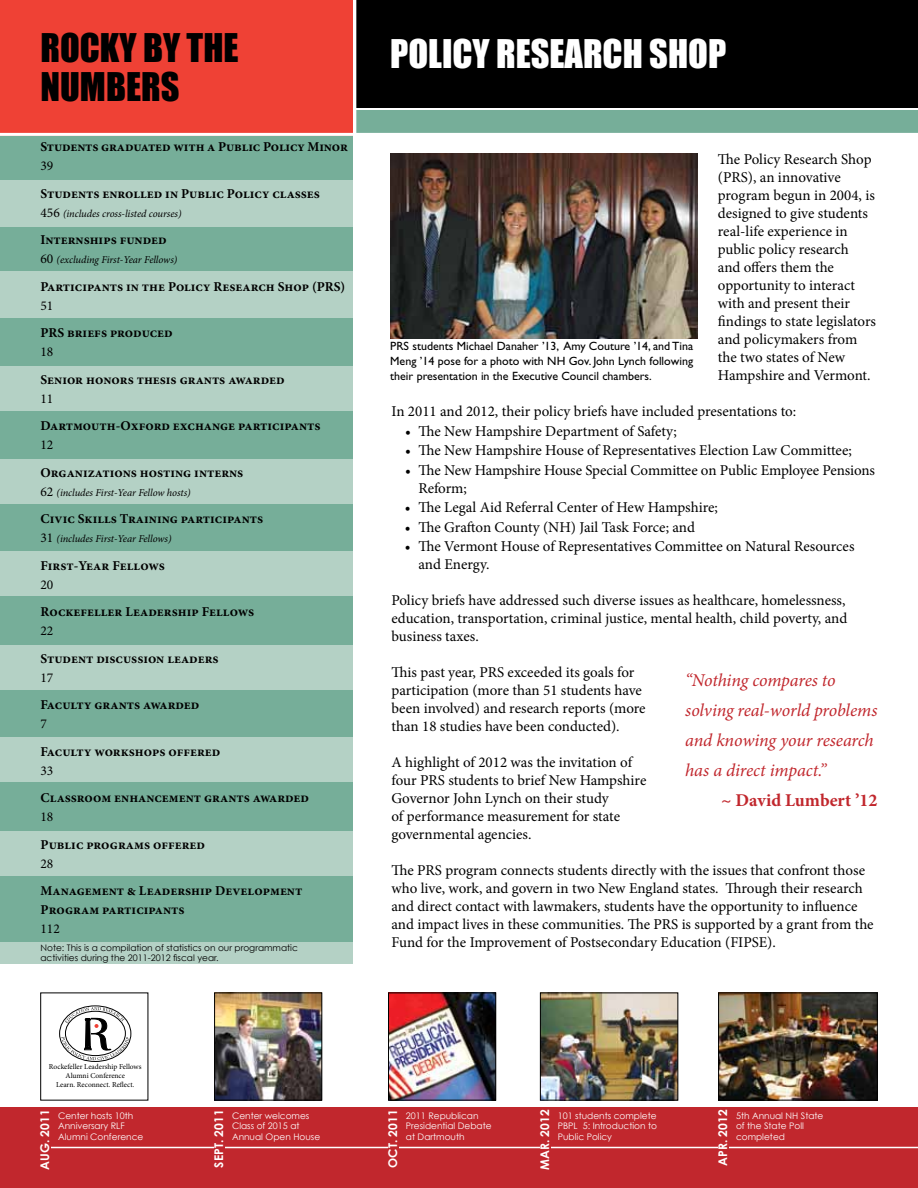
<style>
.page{position:relative;width:918px;height:1188px;background:#fff}
.page>*{position:absolute;margin:0;border:0;box-sizing:border-box;transform-origin:0 0}
.t1{font:36.3px "Impact";color:#fff}
.t2{font:36.3px/39px "Impact";color:#000}
.t3{font:italic 18px/30px "Minion Pro";letter-spacing:-.01em;color:#c1272d}
.t4{font:700 18px "Minion Pro";color:#c1272d}
.t5{font:15px/18px "Minion Pro";letter-spacing:-.005em;color:#000}
.t6{font:700 13.5px/18.8px "Minion Pro";color:#000}
.t7{font:13.5px "Minion Pro";color:#000}
.t8{font:12px/15px "Gill Sans";color:#000;text-align:justify}
.t9{font:700 12px "Century Gothic";color:#fff}
.t10{font:italic 10.5px "Minion Pro";letter-spacing:-.01em;color:#000}
.t11{font:9px/10.8px "Century Gothic";color:#fff}
.t12{font:9px/10.8px "Century Gothic";color:#000}
.t13{font:7.5px/9px "Minion Pro";color:#000;text-align:center}
.s1{font-style:normal;font-size:13.5px}
</style>
<div class="page">
<div style="left:0;top:1107px;width:918px;height:81px;background:#c1272d"></div>
<hr style="left:40px;top:1147px;width:878px;height:1px;background:#fff">
<img style="left:216px;top:995px;width:104px;height:104px">
<div style="left:214px;top:993px;width:108px;height:108px;border:1px solid #000"></div>
<img style="left:390px;top:995px;width:104px;height:104px">
<div style="left:388px;top:993px;width:108px;height:108px;border:1px solid #000"></div>
<img style="left:720px;top:995px;width:156px;height:104px">
<div style="left:718px;top:993px;width:160px;height:108px;border:1px solid #000"></div>
<div style="left:355px;top:0;width:563px;height:108px;background:#000"></div>
<div style="left:0;top:134px;width:353px;height:812px;background:#76ae99"></div>
<div style="left:0;top:180px;width:353px;height:47px;background:#b4d1c5"></div>
<div style="left:0;top:272px;width:353px;height:46px;background:#b4d1c5"></div>
<div style="left:0;top:366px;width:353px;height:45px;background:#b4d1c5"></div>
<div style="left:0;top:459px;width:353px;height:44px;background:#b4d1c5"></div>
<div style="left:0;top:551px;width:353px;height:45px;background:#b4d1c5"></div>
<div style="left:0;top:645px;width:353px;height:45px;background:#b4d1c5"></div>
<div style="left:0;top:738px;width:353px;height:44px;background:#b4d1c5"></div>
<div style="left:0;top:831px;width:353px;height:45px;background:#b4d1c5"></div>
<div style="left:0;top:0;width:353px;height:136px;background:#ef4135"></div>
<div style="left:354px;top:111px;width:564px;height:23px;background:#76ae99"></div>
<div style="left:0;top:942px;width:353px;height:22px;background:#b4d1c5"></div>
<hr style="left:0;top:133px;width:918px;height:3px;background:#fff">
<hr style="left:353px;top:0;width:3px;height:182px;background:#fff">
<img style="left:390px;top:153px;width:308px;height:185px">
<div style="left:40px;top:1110px;width:11px;height:75px;background:#c1272d"></div>
<div style="left:214px;top:1110px;width:11px;height:75px;background:#c1272d"></div>
<img style="left:542px;top:995px;width:134px;height:104px">
<div style="left:540px;top:993px;width:138px;height:108px;border:1px solid #000"></div>
<div style="left:540px;top:1110px;width:11px;height:75px;background:#c1272d"></div>
<div style="left:388px;top:1110px;width:11px;height:75px;background:#c1272d"></div>
<div style="left:718px;top:1110px;width:11px;height:75px;background:#c1272d"></div>
<svg style="left:61px;top:1007px;width:68px;height:53px"></svg>
<div style="left:59px;top:1006px;width:72px;height:56px;border:1px solid #000;border-radius:50%"></div>
<h1 class="t2" style="left:40px;top:28px;width:200px">ROCKY BY THE<br>NUMBERS</h1>
<p class="t6" style="left:41px;top:137px;width:309px">Students graduated with a Public Policy Minor</p>
<p class="t7" style="left:41px;top:157px;width:14px">39</p>
<p class="t6" style="left:41px;top:184px;width:281px">Students enrolled in Public Policy classes</p>
<p class="t10" style="left:41px;top:206px;width:143px"><span class="s1">456</span> (includes cross-listed courses)</p>
<p class="t6" style="left:41px;top:230px;width:128px">Internships funded</p>
<p class="t10" style="left:41px;top:253px;width:138px"><span class="s1">60</span> (excluding First-Year Fellows)</p>
<p class="t6" style="left:41px;top:277px;width:306px">Participants in the Policy Research Shop (PRS)</p>
<p class="t7" style="left:41px;top:296px;width:14px">51</p>
<p class="t6" style="left:41px;top:323px;width:134px">PRS briefs produced</p>
<p class="t7" style="left:41px;top:343px;width:14px">18</p>
<p class="t6" style="left:41px;top:370px;width:246px">Senior honors thesis grants awarded</p>
<p class="t7" style="left:41px;top:389px;width:14px">11</p>
<p class="t6" style="left:41px;top:416px;width:282px">Dartmouth-Oxford exchange participants</p>
<p class="t7" style="left:41px;top:436px;width:14px">12</p>
<p class="t6" style="left:41px;top:463px;width:204px">Organizations hosting interns</p>
<p class="t10" style="left:41px;top:485px;width:152px"><span class="s1">62</span> (includes First-Year Fellow hosts)</p>
<p class="t6" style="left:41px;top:509px;width:224px">Civic Skills Training participants</p>
<p class="t10" style="left:41px;top:532px;width:133px"><span class="s1">31</span> (includes First-Year Fellows)</p>
<p class="t6" style="left:41px;top:556px;width:126px">First-Year Fellows</p>
<p class="t7" style="left:41px;top:575px;width:14px">20</p>
<p class="t6" style="left:41px;top:602px;width:215px">Rockefeller Leadership Fellows</p>
<p class="t7" style="left:41px;top:622px;width:14px">22</p>
<p class="t6" style="left:41px;top:649px;width:180px">Student discussion leaders</p>
<p class="t7" style="left:41px;top:668px;width:14px">17</p>
<p class="t6" style="left:41px;top:695px;width:160px">Faculty grants awarded</p>
<p class="t7" style="left:41px;top:715px;width:8px">7</p>
<p class="t6" style="left:41px;top:742px;width:181px">Faculty workshops offered</p>
<p class="t7" style="left:41px;top:761px;width:14px">33</p>
<p class="t6" style="left:41px;top:788px;width:270px">Classroom enhancement grants awarded</p>
<p class="t7" style="left:41px;top:808px;width:14px">18</p>
<p class="t6" style="left:41px;top:835px;width:166px">Public programs offered</p>
<p class="t7" style="left:41px;top:854px;width:14px">28</p>
<p class="t6" style="left:41px;top:881px;width:263px">Management &amp; Leadership Development<br>Program participants</p>
<p class="t7" style="left:41px;top:919px;width:21px">112</p>
<p class="t12" style="left:40px;top:942px;width:259px">Note: This is a compilation of statistics on our programmatic activities during the 2011-2012 fiscal year.</p>
<p class="t13" style="left:49px;top:1062px;width:94px">Rockefeller Leadership Fellows<br>Alumni Conference<br>Learn. Reconnect. Reflect.</p>
<h1 class="t1" style="left:390px;top:26px;width:338px">POLICY RESEARCH SHOP</h1>
<p class="t5" style="left:718px;top:151px;width:160px">The Policy Research Shop (PRS), an innovative program begun in 2004, is designed to give students real-life experience in public policy research<br>and offers them the opportunity to interact with and present their findings to state legislators and policymakers from the two states of New<br>Hampshire and Vermont.</p>
<p class="t5" style="left:392px;top:403px;width:406px">In 2011 and 2012, their policy briefs have included presentations to:</p>
<p class="t5" style="left:405px;top:422px;width:273px">• The New Hampshire Department of Safety;</p>
<p class="t5" style="left:405px;top:442px;width:448px">• The New Hampshire House of Representatives Election Law Committee;</p>
<p class="t5" style="left:418px;top:461px;width:458px;text-indent:-13px">• The New Hampshire House Special Committee on Public Employee Pensions<br>Reform;</p>
<p class="t5" style="left:405px;top:499px;width:314px">• The Legal Aid Referral Center of Hew Hampshire;</p>
<p class="t5" style="left:405px;top:518px;width:292px">• The Grafton County (NH) Jail Task Force; and</p>
<p class="t5" style="left:418px;top:538px;width:438px;text-indent:-14px">• The Vermont House of Representatives Committee on Natural Resources and Energy.</p>
<p class="t5" style="left:391px;top:592px;width:457px;text-align:justify">Policy briefs have addressed such diverse issues as healthcare, homelessness, education, transportation, criminal justice, mental health, child poverty, and business taxes.</p>
<p class="t5" style="left:391px;top:664px;width:256px">This past year, PRS exceeded its goals for participation (more than 51 students have been involved) and research reports (more than 18 studies have been conducted).</p>
<p class="t5" style="left:391px;top:754px;width:256px">A highlight of 2012 was the invitation of four PRS students to brief New Hampshire Governor John Lynch on their study<br>of performance measurement for state governmental agencies.</p>
<p class="t5" style="left:391px;top:862px;width:484px">The PRS program connects students directly with the issues that confront those who live, work, and govern in two New England states. Through their research and direct contact with lawmakers, students have the opportunity to influence and impact lives in these communities. The PRS is supported by a grant from the Fund for the Improvement of Postsecondary Education (FIPSE).</p>
<p class="t8" style="left:390px;top:339px;width:304px">PRS students Michael Danaher ’13, Amy Couture ’14, and Tina Meng ’14 pose for a photo with NH Gov. John Lynch following their presentation in the Executive Council chambers.</p>
<p class="t3" style="left:685px;top:665px;width:194px">“Nothing compares to solving real-world problems and knowing your research has a direct impact.”</p>
<p class="t4" style="left:721px;top:787px;width:158px">~ David Lumbert ’12</p>
<p class="t9" style="left:385px;top:1168px;width:60px;rotate:-90deg">OCT. 2011</p>
<p class="t9" style="left:537px;top:1170px;width:62px;rotate:-90deg">MAR. 2012</p>
<p class="t11" style="left:736px;top:1110px;width:89px">5th Annual NH State of the State Poll completed</p>
<p class="t9" style="left:715px;top:1166px;width:58px;rotate:-90deg">APR. 2012</p>
<p class="t11" style="left:58px;top:1110px;width:87px">Center hosts 10th<br>Anniversary RLF<br>Alumni Conference</p>
<p class="t11" style="left:232px;top:1110px;width:90px">Center welcomes<br>Class of 2015 at<br>Annual Open House</p>
<p class="t11" style="left:406px;top:1110px;width:87px">2011 Republican<br>Presidential Debate at Dartmouth</p>
<p class="t9" style="left:37px;top:1170px;width:62px;rotate:-90deg">Aug. 2011</p>
<p class="t9" style="left:211px;top:1168px;width:59px;rotate:-90deg">SEPT. 2011</p>
<p class="t11" style="left:558px;top:1110px;width:101px;text-align:justify">101 students complete PBPL 5: Introduction to Public Policy</p>
</div>
